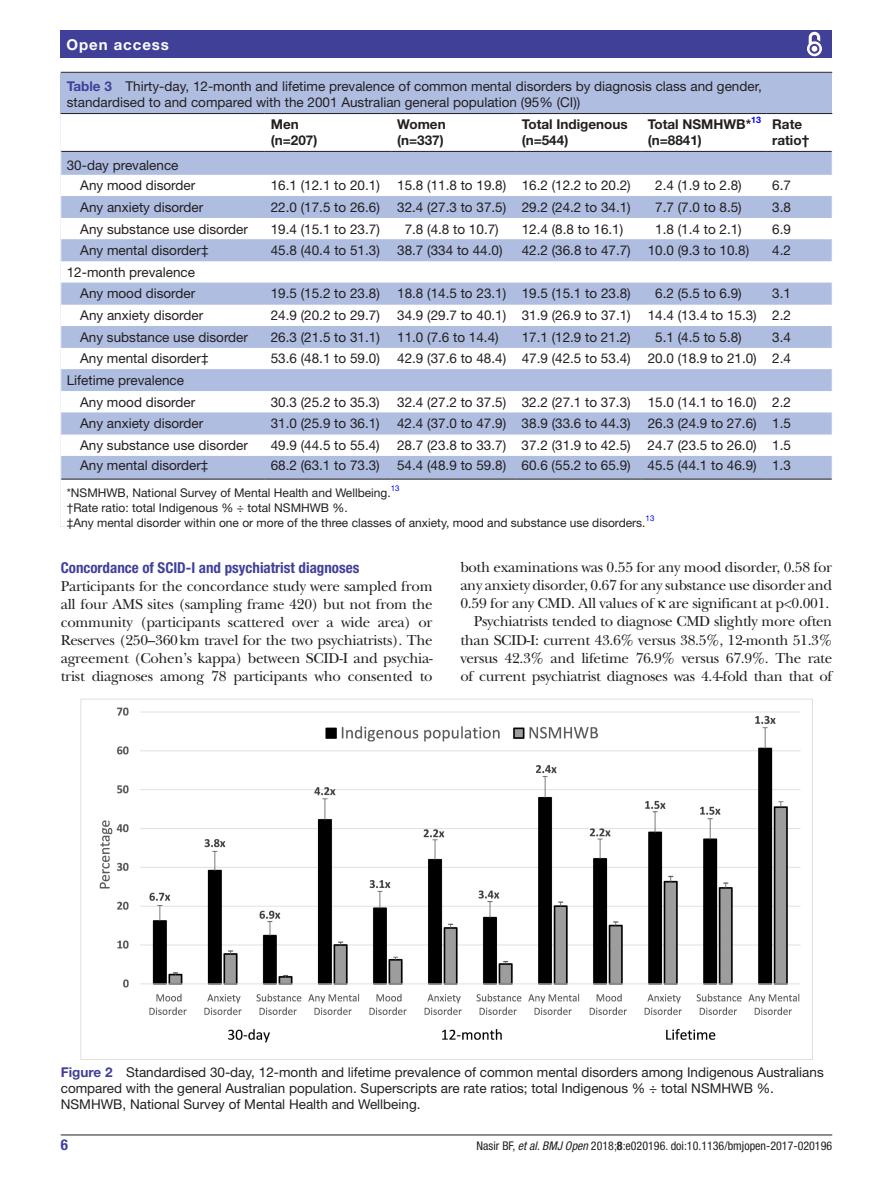
<style>
.page{position:relative;width:893px;height:1191px;background:#fff}
.page>*{position:absolute;margin:0;border:0;box-sizing:border-box;transform-origin:0 0}
.t1{font:15px/18.1px "New Baskerville";letter-spacing:-.02em;color:#231f20;text-align:justify}
.t2{font:700 condensed 15px "Helvetica Neue LT Std";color:#414099}
.t3{font:700 15px "Helvetica Neue LT Std";letter-spacing:.065em;color:#fff}
.t4{font:13.5px/21.6px "Helvetica Neue LT Std";color:#231f20}
.t5{font:700 13.5px/16.2px "Helvetica Neue LT Std";color:#231f20}
.t6{font:12px/15px "Helvetica Neue LT Std";color:#231f20}
.t7{font:condensed 12px "Helvetica Neue LT Std";color:#231f20}
.t8{font:7.95px "Helvetica Neue LT Std";color:#00f}
.s1{font-weight:700;color:#414099}
.s2{font-style:italic}
.s3{font-weight:700}
</style>
<div class="page">
<hr style="left:61px;top:1134px;width:771px;height:1px;background:#231f20">
<div style="left:61px;top:31px;width:771px;height:27px;background:#414099"></div>
<svg style="left:807px;top:31px;width:15px;height:26px"></svg>
<div style="left:61px;top:73px;width:771px;height:454px;background:#afbde1"></div>
<hr style="left:61px;top:72px;width:771px;height:1px;background:#231f20">
<div style="left:61px;top:114px;width:771px;height:413px;background:#fff"></div>
<svg style="left:61px;top:152px;width:771px;height:327px"></svg>
<hr style="left:61px;top:113px;width:204px;height:1px;background:#231f20">
<hr style="left:61px;top:151px;width:204px;height:1px;background:#231f20">
<hr style="left:265px;top:113px;width:126px;height:1px;background:#231f20">
<hr style="left:265px;top:151px;width:126px;height:1px;background:#231f20">
<hr style="left:391px;top:113px;width:125px;height:1px;background:#231f20">
<hr style="left:391px;top:151px;width:125px;height:1px;background:#231f20">
<hr style="left:516px;top:113px;width:126px;height:1px;background:#231f20">
<hr style="left:516px;top:151px;width:126px;height:1px;background:#231f20">
<hr style="left:642px;top:113px;width:124px;height:1px;background:#231f20">
<hr style="left:642px;top:151px;width:124px;height:1px;background:#231f20">
<hr style="left:766px;top:113px;width:66px;height:1px;background:#231f20">
<hr style="left:766px;top:151px;width:66px;height:1px;background:#231f20">
<hr style="left:265px;top:479px;width:126px;height:1px;background:#231f20">
<hr style="left:391px;top:479px;width:125px;height:1px;background:#231f20">
<hr style="left:516px;top:479px;width:126px;height:1px;background:#231f20">
<hr style="left:642px;top:479px;width:124px;height:1px;background:#231f20">
<hr style="left:61px;top:479px;width:204px;height:1px;background:#231f20">
<hr style="left:766px;top:479px;width:66px;height:1px;background:#231f20">
<svg style="left:60px;top:151px;width:1px;height:328px"></svg>
<hr style="left:67px;top:496px;width:765px;height:1px;background:#fff">
<hr style="left:67px;top:511px;width:765px;height:1px;background:#fff">
<hr style="left:67px;top:526px;width:765px;height:1px;background:#fff">
<img style="left:80px;top:698px;width:733px;height:361px">
<p class="t3" style="left:66px;top:35px;width:104px">Open access</p>
<p class="t4" style="left:67px;top:77px;width:696px;line-height:16.5px"><span class="s1">Table 3</span> Thirty-day, 12-month and lifetime prevalence of common mental disorders by diagnosis class and gender, standardised to and compared with the 2001 Australian general population (95% (CI))</p>
<p class="t5" style="left:271px;top:116px;width:48px">Men (n=207)</p>
<p class="t5" style="left:397px;top:116px;width:50px">Women (n=337)</p>
<p class="t5" style="left:522px;top:116px;width:107px">Total Indigenous (n=544)</p>
<p class="t5" style="left:648px;top:116px;width:115px">Total NSMHWB*<sup>13 </sup>(n=8841)</p>
<p class="t5" style="left:772px;top:116px;width:38px">Rate ratio†</p>
<p class="t4" style="left:80px;top:155px;width:117px;line-height:20.1px;text-indent:-14px">30-day prevalence<br>Any mood disorder</p>
<p class="t4" style="left:271px;top:174px;width:111px">16.1 (12.1 to 20.1)</p>
<p class="t4" style="left:397px;top:174px;width:235px">15.8 (11.8 to 19.8) 16.2 (12.2 to 20.2)</p>
<p class="t4" style="left:655px;top:174px;width:88px">2.4 (1.9 to 2.8)</p>
<p class="t4" style="left:772px;top:174px;width:20px">6.7</p>
<p class="t4" style="left:80px;top:196px;width:125px">Any anxiety disorder</p>
<p class="t4" style="left:271px;top:196px;width:111px">22.0 (17.5 to 26.6)</p>
<p class="t4" style="left:397px;top:196px;width:235px">32.4 (27.3 to 37.5) 29.2 (24.2 to 34.1)</p>
<p class="t4" style="left:655px;top:196px;width:88px">7.7 (7.0 to 8.5)</p>
<p class="t4" style="left:772px;top:196px;width:20px">3.8</p>
<p class="t4" style="left:80px;top:218px;width:169px">Any substance use disorder</p>
<p class="t4" style="left:271px;top:218px;width:111px">19.4 (15.1 to 23.7)</p>
<p class="t4" style="left:405px;top:218px;width:96px">7.8 (4.8 to 10.7)</p>
<p class="t4" style="left:522px;top:218px;width:103px">12.4 (8.8 to 16.1)</p>
<p class="t4" style="left:655px;top:218px;width:88px">1.8 (1.4 to 2.1)</p>
<p class="t4" style="left:772px;top:218px;width:20px">6.9</p>
<p class="t4" style="left:80px;top:239px;width:130px">Any mental disorder‡</p>
<p class="t4" style="left:271px;top:239px;width:111px">45.8 (40.4 to 51.3)</p>
<p class="t4" style="left:397px;top:239px;width:107px">38.7 (334 to 44.0)</p>
<p class="t4" style="left:522px;top:239px;width:111px">42.2 (36.8 to 47.7)</p>
<p class="t4" style="left:648px;top:239px;width:103px">10.0 (9.3 to 10.8)</p>
<p class="t4" style="left:772px;top:239px;width:20px">4.2</p>
<p class="t4" style="left:67px;top:261px;width:130px;text-align:right">12-month prevalence<br>Any mood disorder</p>
<p class="t4" style="left:271px;top:283px;width:111px">19.5 (15.2 to 23.8)</p>
<p class="t4" style="left:397px;top:283px;width:235px">18.8 (14.5 to 23.1) 19.5 (15.1 to 23.8)</p>
<p class="t4" style="left:655px;top:283px;width:88px">6.2 (5.5 to 6.9)</p>
<p class="t4" style="left:772px;top:283px;width:20px">3.1</p>
<p class="t4" style="left:80px;top:304px;width:125px">Any anxiety disorder</p>
<p class="t4" style="left:271px;top:304px;width:111px">24.9 (20.2 to 29.7)</p>
<p class="t4" style="left:397px;top:304px;width:235px">34.9 (29.7 to 40.1) 31.9 (26.9 to 37.1)</p>
<p class="t4" style="left:648px;top:304px;width:145px">14.4 (13.4 to 15.3) 2.2</p>
<p class="t4" style="left:80px;top:326px;width:169px">Any substance use disorder</p>
<p class="t4" style="left:271px;top:326px;width:111px">26.3 (21.5 to 31.1)</p>
<p class="t4" style="left:397px;top:326px;width:103px">11.0 (7.6 to 14.4)</p>
<p class="t4" style="left:522px;top:326px;width:111px">17.1 (12.9 to 21.2)</p>
<p class="t4" style="left:655px;top:326px;width:88px">5.1 (4.5 to 5.8)</p>
<p class="t4" style="left:772px;top:326px;width:20px">3.4</p>
<p class="t4" style="left:80px;top:347px;width:130px">Any mental disorder‡</p>
<p class="t4" style="left:271px;top:347px;width:111px">53.6 (48.1 to 59.0)</p>
<p class="t4" style="left:397px;top:347px;width:235px">42.9 (37.6 to 48.4) 47.9 (42.5 to 53.4)</p>
<p class="t4" style="left:648px;top:347px;width:145px">20.0 (18.9 to 21.0) 2.4</p>
<p class="t4" style="left:80px;top:369px;width:117px;text-indent:-14px">Lifetime prevalence<br>Any mood disorder</p>
<p class="t4" style="left:271px;top:391px;width:111px">30.3 (25.2 to 35.3)</p>
<p class="t4" style="left:397px;top:391px;width:235px">32.4 (27.2 to 37.5) 32.2 (27.1 to 37.3)</p>
<p class="t4" style="left:648px;top:391px;width:145px">15.0 (14.1 to 16.0) 2.2</p>
<p class="t4" style="left:80px;top:412px;width:125px">Any anxiety disorder</p>
<p class="t4" style="left:271px;top:412px;width:111px">31.0 (25.9 to 36.1)</p>
<p class="t4" style="left:397px;top:412px;width:235px">42.4 (37.0 to 47.9) 38.9 (33.6 to 44.3)</p>
<p class="t4" style="left:648px;top:412px;width:145px">26.3 (24.9 to 27.6) 1.5</p>
<p class="t4" style="left:80px;top:434px;width:169px">Any substance use disorder</p>
<p class="t4" style="left:271px;top:434px;width:111px">49.9 (44.5 to 55.4)</p>
<p class="t4" style="left:397px;top:434px;width:235px">28.7 (23.8 to 33.7) 37.2 (31.9 to 42.5)</p>
<p class="t4" style="left:648px;top:434px;width:145px">24.7 (23.5 to 26.0) 1.5</p>
<p class="t4" style="left:80px;top:454px;width:130px">Any mental disorder‡</p>
<p class="t4" style="left:271px;top:454px;width:111px">68.2 (63.1 to 73.3)</p>
<p class="t4" style="left:397px;top:454px;width:235px">54.4 (48.9 to 59.8) 60.6 (55.2 to 65.9)</p>
<p class="t4" style="left:648px;top:454px;width:145px">45.5 (44.1 to 46.9) 1.3</p>
<p class="t6" style="left:67px;top:485px;width:326px">*NSMHWB, National Survey of Mental Health and Wellbeing.</p>
<p class="t8" style="left:391px;top:484px;width:10px">13</p>
<p class="t6" style="left:67px;top:500px;width:580px">†Rate ratio: total Indigenous % ÷ total NSMHWB %.<br>‡Any mental disorder within one or more of the three classes of anxiety, mood and substance use disorders.</p>
<p class="t8" style="left:646px;top:514px;width:10px">13</p>
<p class="t2" style="left:61px;top:558px;width:300px">Concordance of SCID-I and psychiatrist diagnoses</p>
<p class="t1" style="left:61px;top:577px;width:373px">Participants for the concordance study were sampled from all four AMS sites (sampling frame 420) but not from the community (participants scattered over a wide area) or Reserves (250–360km travel for the two psychiatrists). The agreement (Cohen’s kappa) between SCID-I and psychia&shy;trist diagnoses among 78 participants who consented to</p>
<p class="t1" style="left:460px;top:558px;width:373px;text-align:right">both examinations was 0.55 for any mood disorder, 0.58 for any anxiety disorder, 0.67 for any substance use disorder and 0.59 for any CMD. All values of are significant at p&lt;0.001.<br>Psychiatrists tended to diagnose CMD slightly more often than SCID-I: current 43.6% versus 38.5%, 12-month 51.3% versus 42.3% and lifetime 76.9% versus 67.9%. The rate of current psychiatrist diagnoses was 4.4-fold than that of</p>
<p class="t4" style="left:61px;top:1063px;width:764px;line-height:16.2px"><span class="s1">Figure 2</span> Standardised 30-day, 12-month and lifetime prevalence of common mental disorders among Indigenous Australians compared with the general Australian population. Superscripts are rate ratios; total Indigenous % ÷ total NSMHWB %.<br>NSMHWB, National Survey of Mental Health and Wellbeing.</p>
<p class="t2" style="left:61px;top:1135px;width:9px">6</p>
<p class="t7" style="left:477px;top:1138px;width:357px">Nasir BF, <span class="s2">et al</span>. <span class="s2">BMJ Open</span> 2018;<span class="s3">8</span>:e020196. doi:10.1136/bmjopen-2017-020196</p>
</div>
